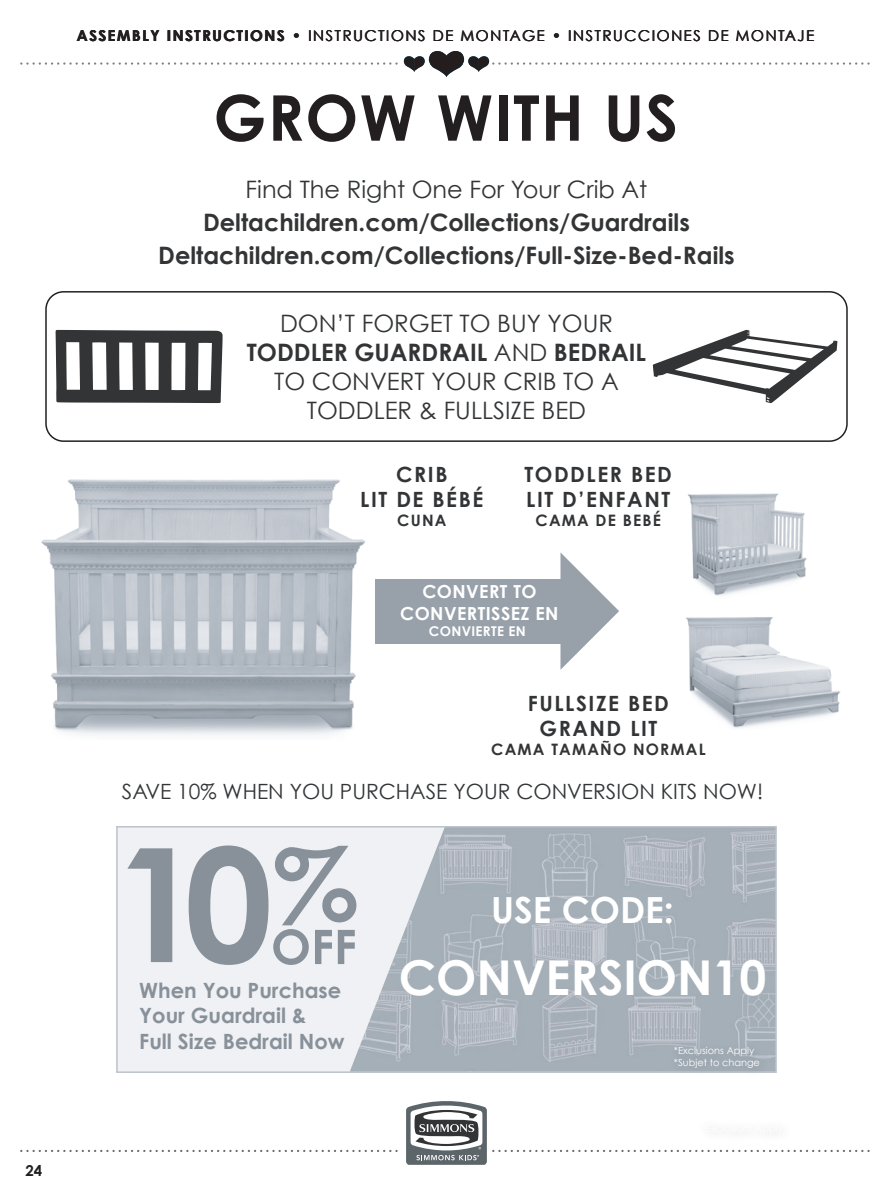
<style>
.page{position:relative;width:893px;height:1187px;background:#fff}
.page>*{position:absolute;margin:0;border:0;box-sizing:border-box;transform-origin:0 0}
.t1{font:700 63px "Century Gothic";letter-spacing:.02em;color:#231f20}
.t2{font:700 48px "Century Gothic";color:#fff}
.t3{font:700 36px "Century Gothic";color:#fff}
.t4{font:24px/28.8px "Century Gothic";color:#323436;text-align:center}
.t5{font:700 24px/33px "Century Gothic";color:#323436;text-align:center}
.t6{font:700 21px/25.2px "Century Gothic";letter-spacing:.075em;color:#323436;text-align:center}
.t7{font:700 21px/25.2px "Century Gothic";color:#88919a}
.t8{font:21px "Century Gothic";color:#323436}
.t9{font:700 18px/21.6px "Century Gothic";letter-spacing:.025em;color:#fff;text-align:center}
.t10{font:700 15.75px "Century Gothic";letter-spacing:.075em;color:#323436}
.t11{font:15px "Century Gothic";letter-spacing:.1em;color:#231f20}
.t12{font:700 15px "Century Gothic";color:#231f20}
.t13{font:700 13.5px "Century Gothic";letter-spacing:.025em;color:#fff}
.t14{font:9.75px/11.7px "Century Gothic";color:#fff}
.s1{font-weight:700}
</style>
<div class="page">
<svg style="left:21px;top:51px;width:849px;height:26px"></svg>
<svg style="left:56px;top:330px;width:167px;height:73px"></svg>
<svg style="left:653px;top:330px;width:184px;height:73px"></svg>
<div style="left:45px;top:291px;width:803px;height:151px;border:2px solid #231f20;border-radius:18px"></div>
<div style="left:119px;top:829px;width:231px;height:240px;background:#eff1f4"></div>
<img style="left:350px;top:829px;width:424px;height:240px">
<div style="left:116px;top:826px;width:661px;height:246px;border:2px solid #bcc2cb"></div>
<svg style="left:127px;top:848px;width:45px;height:114px"></svg>
<svg style="left:189px;top:845px;width:167px;height:119px"></svg>
<img style="left:686px;top:493px;width:154px;height:235px">
<img style="left:41px;top:479px;width:324px;height:256px">
<div style="left:376px;top:578px;width:189px;height:65px;background:#98a1aa"></div>
<svg style="left:560px;top:552px;width:59px;height:117px"></svg>
<img style="left:663px;top:1035px;width:112px;height:38px">
<svg style="left:21px;top:1149px;width:377px;height:2px"></svg>
<svg style="left:493px;top:1149px;width:377px;height:2px"></svg>
<svg style="left:406px;top:1101px;width:81px;height:64px"></svg>
<p class="t11" style="left:76px;top:25px;width:739px"><span class="s1">ASSEMBLY INSTRUCTIONS •</span> INSTRUCTIONS DE MONTAGE • INSTRUCCIONES DE MONTAJE</p>
<h1 class="t1" style="left:213px;top:70px;width:466px">GROW WITH US</h1>
<p class="t4" style="left:246px;top:174px;width:403px">Find The Right One For Your Crib At</p>
<p class="t5" style="left:158px;top:204px;width:578px">Deltachildren.com/Collections/Guardrails<br>Deltachildren.com/Collections/Full-Size-Bed-Rails</p>
<p class="t4" style="left:247px;top:308px;width:401px">DON’T FORGET TO BUY YOUR<br><span class="s1">TODDLER GUARDRAIL</span> AND <span class="s1">BEDRAIL<br></span>TO CONVERT YOUR CRIB TO A<br>TODDLER &amp; FULLSIZE BED</p>
<p class="t6" style="left:360px;top:460px;width:125px">CRIB<br>LIT DE BÉBÉ</p>
<p class="t10" style="left:397px;top:508px;width:51px">CUNA</p>
<p class="t6" style="left:524px;top:460px;width:149px;text-align:left">TODDLER BED<br>LIT D’ENFANT</p>
<p class="t10" style="left:536px;top:508px;width:127px">CAMA DE BEBÉ</p>
<p class="t9" style="left:400px;top:580px;width:160px">CONVERT TO<br>CONVERTISSEZ EN</p>
<p class="t13" style="left:429px;top:621px;width:99px">CONVIERTE EN</p>
<p class="t6" style="left:528px;top:689px;width:143px">FULLSIZE BED<br>GRAND LIT</p>
<p class="t10" style="left:491px;top:737px;width:216px">CAMA TAMAÑO NORMAL</p>
<p class="t8" style="left:122px;top:776px;width:643px">SAVE 10% WHEN YOU PURCHASE YOUR CONVERSION KITS NOW!</p>
<p class="t7" style="left:139px;top:976px;width:204px">When You Purchase</p>
<p class="t7" style="left:139px;top:1002px;width:207px">Your Guardrail &amp;<br>Full Size Bedrail Now</p>
<h3 class="t3" style="left:491px;top:882px;width:184px">USE CODE:</h3>
<h2 class="t2" style="left:399px;top:941px;width:369px">CONVERSION10</h2>
<p class="t14" style="left:674px;top:1044px;width:88px">*Exclusions Apply *Subjet to change</p>
<p class="t12" style="left:25px;top:1158px;width:18px">24</p>
</div>
